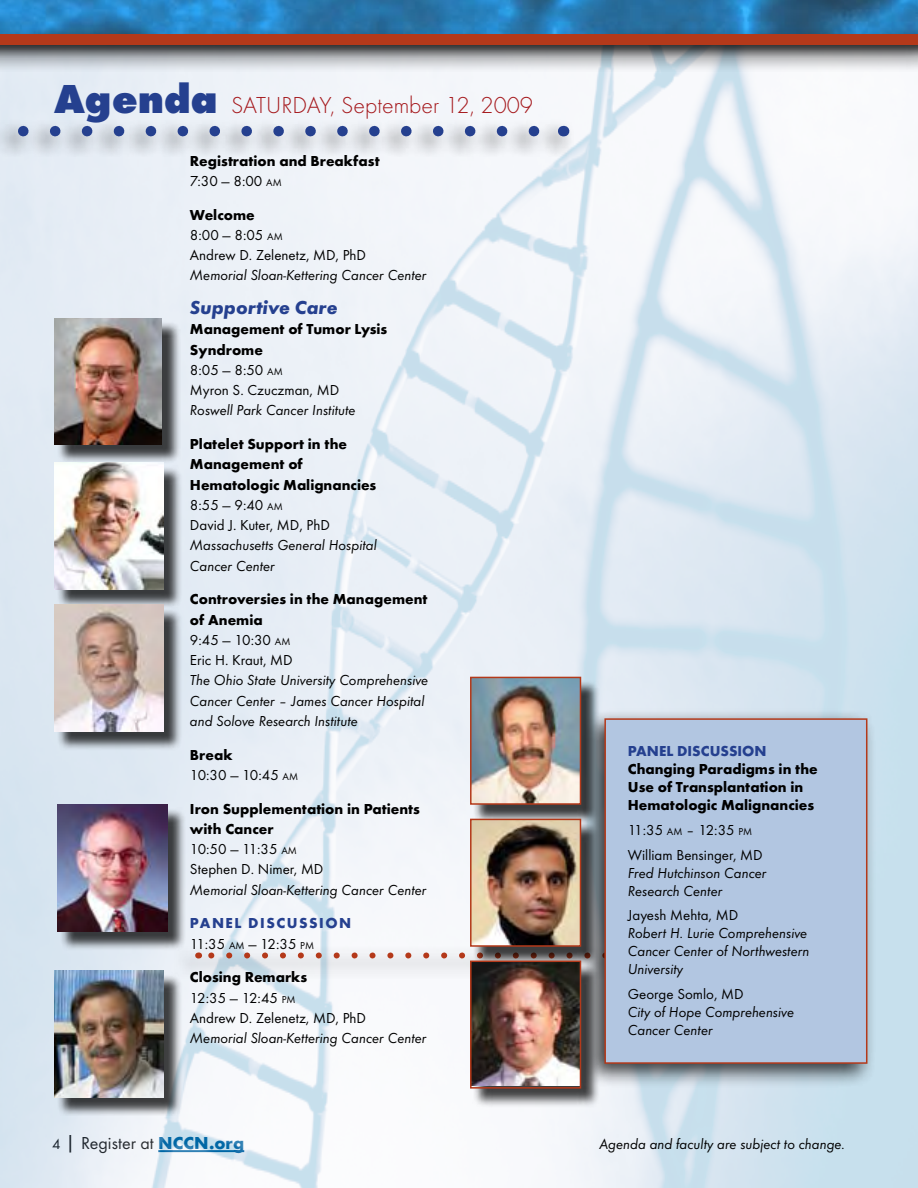
<style>
.page{position:relative;width:918px;height:1188px;background:#fff}
.page>*{position:absolute;margin:0;border:0;box-sizing:border-box;transform-origin:0 0}
.t1{font:300 24px "Futura T";color:#a5181c}
.t2{font:italic 700 19.5px "Futura T";color:#25408f}
.t3{font:18px "Futura T";color:#000}
.t4{font:italic 15px/18px "Futura T";color:#000}
.t5{font:700 15px/20.2px "Futura T";color:#000}
.t6{font:15px/20.2px "Futura T";color:#000}
.t7{font:700 15px/20.2px "Futura T";letter-spacing:.1em;color:#25408f}
.t8{font:700 15px "Futura T";color:#25408f}
.s1{font-weight:800;font-size:42px;color:#25408f}
.s2{font-weight:400}
.s3{font-weight:400;font-size:10.5px}
.s4{font-weight:700}
.s5{font-size:10.5px}
.s6{font-weight:400;color:#000}
.s7{font-weight:400;font-size:10.5px;color:#000}
.s8{font-size:15px}
.s9{font-size:21px}
.s10{font-weight:700;color:#0065a4}
</style>
<div class="page">
<img style="left:0;top:72px;width:918px;height:1116px">
<img style="left:0;top:0;width:918px;height:25px">
<div style="left:0;top:25px;width:918px;height:47px;background:#000;opacity:.75"></div>
<div style="left:0;top:35px;width:918px;height:10px;background:#b4391a"></div>
<div style="left:56px;top:973px;width:127px;height:143px;background:#000;opacity:.75"></div>
<img style="left:54px;top:970px;width:110px;height:127px">
<div style="left:56px;top:320px;width:125px;height:144px;background:#000;opacity:.75"></div>
<img style="left:54px;top:318px;width:108px;height:127px">
<div style="left:56px;top:465px;width:127px;height:143px;background:#000;opacity:.75"></div>
<img style="left:54px;top:463px;width:110px;height:126px">
<div style="left:56px;top:607px;width:127px;height:143px;background:#000;opacity:.75"></div>
<img style="left:54px;top:605px;width:110px;height:126px">
<div style="left:60px;top:807px;width:126px;height:143px;background:#000;opacity:.75"></div>
<img style="left:57px;top:805px;width:110px;height:127px">
<div style="left:170px;top:942px;width:604px;height:37px;background:#000;opacity:.75"></div>
<svg style="left:207px;top:952px;width:265px;height:6px"></svg>
<div style="left:579px;top:708px;width:296px;height:379px;background:#000;opacity:.75"></div>
<div style="left:604px;top:718px;width:263px;height:346px;background:#b2c6e1;border:2px solid #b4391a"></div>
<div style="left:472px;top:679px;width:128px;height:145px;background:#000;opacity:.75"></div>
<img style="left:473px;top:680px;width:105px;height:122px">
<div style="left:470px;top:677px;width:111px;height:128px;border:2px solid #b4391a"></div>
<div style="left:472px;top:821px;width:128px;height:145px;background:#000;opacity:.75"></div>
<img style="left:473px;top:822px;width:105px;height:122px">
<div style="left:470px;top:819px;width:111px;height:128px;border:2px solid #b4391a"></div>
<div style="left:472px;top:963px;width:128px;height:145px;background:#000;opacity:.75"></div>
<img style="left:473px;top:964px;width:105px;height:122px">
<div style="left:470px;top:961px;width:111px;height:128px;border:2px solid #b4391a"></div>
<div style="left:0;top:116px;width:574px;height:41px;background:#000;opacity:.75"></div>
<svg style="left:0;top:126px;width:547px;height:10px;background:#adb7d0"></svg>
<h1 class="t1" style="left:54px;top:91px;width:481px"><span class="s1">Agenda</span> SATURDAY, September 12, 2009</h1>
<p class="t5" style="left:190px;top:150px;width:191px">Registration and Breakfast<br><span class="s2">7:30 — 8:00</span> <span class="s3">AM</span></p>
<p class="t6" style="left:190px;top:204px;width:178px"><span class="s4">Welcome<br></span>8:00 — 8:05 <span class="s5">AM<br></span>Andrew D. Zelenetz, MD, PhD</p>
<p class="t4" style="left:190px;top:266px;width:238px">Memorial Sloan-Kettering Cancer Center</p>
<h2 class="t2" style="left:190px;top:296px;width:149px">Supportive Care</h2>
<p class="t5" style="left:190px;top:319px;width:199px">Management of Tumor Lysis<br>Syndrome<br><span class="s2">8:05 — 8:50</span> <span class="s3">AM<br></span><span class="s2">Myron S. Czuczman, MD</span></p>
<p class="t4" style="left:190px;top:401px;width:167px">Roswell Park Cancer Institute</p>
<p class="t5" style="left:190px;top:434px;width:188px">Platelet Support in the<br>Management of<br>Hematologic Malignancies<br><span class="s2">8:55 — 9:40</span> <span class="s3">AM<br></span><span class="s2">David J. Kuter, MD, PhD</span></p>
<p class="t4" style="left:190px;top:535px;width:188px;line-height:20.2px">Massachusetts General Hospital<br>Cancer Center</p>
<p class="t5" style="left:190px;top:589px;width:239px">Controversies in the Management of Anemia<br><span class="s2">9:45 — 10:30</span> <span class="s3">AM<br></span><span class="s2">Eric H. Kraut, MD</span></p>
<p class="t4" style="left:190px;top:670px;width:240px;line-height:20.2px">The Ohio State University Comprehensive<br>Cancer Center – James Cancer Hospital and Solove Research Institute</p>
<p class="t6" style="left:190px;top:744px;width:110px"><span class="s4">Break<br></span>10:30 — 10:45 <span class="s5">AM</span></p>
<p class="t5" style="left:190px;top:798px;width:231px">Iron Supplementation in Patients with Cancer<br><span class="s2">10:50 — 11:35</span> <span class="s3">AM<br></span><span class="s2">Stephen D. Nimer, MD</span></p>
<p class="t4" style="left:190px;top:880px;width:238px">Memorial Sloan-Kettering Cancer Center</p>
<p class="t7" style="left:190px;top:913px;width:163px">PANEL DISCUSSION<br><span class="s6">11:35</span> <span class="s7">AM</span> <span class="s6">— 12:35</span> <span class="s7">PM</span></p>
<p class="t6" style="left:190px;top:967px;width:178px"><span class="s4">Closing Remarks<br></span>12:35 — 12:45 <span class="s5">PM<br></span>Andrew D. Zelenetz, MD, PhD</p>
<p class="t4" style="left:190px;top:1029px;width:238px">Memorial Sloan-Kettering Cancer Center</p>
<p class="t3" style="left:52px;top:1133px;width:193px"><span class="s8">4</span> <span class="s9">|</span> Register at <span class="s10">NCCN.org</span></p>
<p class="t8" style="left:628px;top:742px;width:140px">PANEL DISCUSSION</p>
<p class="t5" style="left:628px;top:760px;width:192px;line-height:18px">Changing Paradigms in the<br>Use of Transplantation in<br>Hematologic Malignancies</p>
<p class="t6" style="left:628px;top:817px;width:136px;line-height:24.8px">11:35 <span class="s5">AM</span> – 12:35 <span class="s5">PM<br></span>William Bensinger, MD</p>
<p class="t4" style="left:628px;top:864px;width:140px">Fred Hutchinson Cancer<br>Research Center</p>
<p class="t6" style="left:628px;top:905px;width:112px">Jayesh Mehta, MD</p>
<p class="t4" style="left:628px;top:924px;width:183px">Robert H. Lurie Comprehensive<br>Cancer Center of Northwestern<br>University</p>
<p class="t6" style="left:628px;top:984px;width:117px">George Somlo, MD</p>
<p class="t4" style="left:628px;top:1003px;width:168px">City of Hope Comprehensive<br>Cancer Center</p>
<p class="t4" style="left:599px;top:1135px;width:248px">Agenda and faculty are subject to change.</p>
</div>
